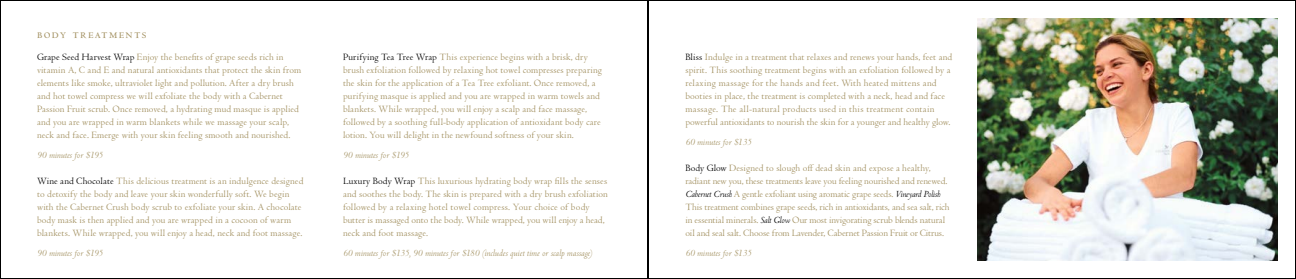
<style>
.page{position:relative;width:1296px;height:279px;background:#fff}
.page>*{position:absolute;margin:0;border:0;box-sizing:border-box;transform-origin:0 0}
.t1{font:14px "Centaur MT SC";letter-spacing:.095em;color:#a39161}
.t2{font:10px/13px "Centaur MT Std";letter-spacing:.01em;color:#a39161}
.t3{font:italic 10px "Centaur MT Std";color:#a39161}
.s1{color:#000}
.s2{font-style:italic;color:#000}
</style>
<div class="page">
<div style="left:0;top:0;width:648px;height:279px;border:1px solid #000"></div>
<div style="left:648px;top:0;width:648px;height:279px;border:1px solid #000"></div>
<img style="left:977px;top:18px;width:301px;height:243px">
<h1 class="t1" style="left:37px;top:26px;width:111px">body treatments</h1>
<p class="t2" style="left:37px;top:51px;width:266px"><span class="s1">Grape Seed Harvest Wrap</span> Enjoy the benefits of grape seeds rich in vitamin A, C and E and natural antioxidants that protect the skin from elements like smoke, ultraviolet light and pollution. After a dry brush and hot towel compress we will exfoliate the body with a Cabernet Passion Fruit scrub. Once removed, a hydrating mud masque is applied and you are wrapped in warm blankets while we massage your scalp, neck and face. Emerge with your skin feeling smooth and nourished.</p>
<p class="t3" style="left:37px;top:149px;width:67px">90 minutes for $195</p>
<p class="t2" style="left:37px;top:175px;width:268px"><span class="s1">Wine and Chocolate</span> This delicious treatment is an indulgence designed to detoxify the body and leave your skin wonderfully soft. We begin with the Cabernet Crush body scrub to exfoliate your skin. A chocolate body mask is then applied and you are wrapped in a cocoon of warm blankets. While wrapped, you will enjoy a head, neck and foot massage.</p>
<p class="t3" style="left:37px;top:247px;width:67px">90 minutes for $195</p>
<p class="t2" style="left:343px;top:51px;width:260px"><span class="s1">Purifying Tea Tree Wrap</span> This experience begins with a brisk, dry brush exfoliation followed by relaxing hot towel compresses preparing the skin for the application of a Tea Tree exfoliant. Once removed, a purifying masque is applied and you are wrapped in warm towels and blankets. While wrapped, you will enjoy a scalp and face massage, followed by a soothing full-body application of antioxidant body care lotion. You will delight in the newfound softness of your skin.</p>
<p class="t3" style="left:343px;top:149px;width:67px">90 minutes for $195</p>
<p class="t2" style="left:343px;top:175px;width:266px"><span class="s1">Luxury Body Wrap</span> This luxurious hydrating body wrap fills the senses and soothes the body. The skin is prepared with a dry brush exfoliation followed by a relaxing hotel towel compress. Your choice of body butter is massaged onto the body. While wrapped, you will enjoy a head, neck and foot massage.</p>
<p class="t3" style="left:343px;top:247px;width:251px">60 minutes for $135, 90 minutes for $180 (includes quiet time or scalp massage)</p>
<p class="t2" style="left:685px;top:51px;width:268px"><span class="s1">Bliss</span> Indulge in a treatment that relaxes and renews your hands, feet and spirit. This soothing treatment begins with an exfoliation followed by a relaxing massage for the hands and feet. With heated mittens and booties in place, the treatment is completed with a neck, head and face massage. The all-natural products used in this treatment contain powerful antioxidants to nourish the skin for a younger and healthy glow.</p>
<p class="t3" style="left:685px;top:136px;width:68px">60 minutes for $135</p>
<p class="t2" style="left:685px;top:162px;width:266px"><span class="s1">Body Glow</span> Designed to slough off dead skin and expose a healthy, radiant new you, these treatments leave you feeling nourished and renewed.<br><span class="s2">Cabernet Crush</span> A gentle exfoliant using aromatic grape seeds. <span class="s2">Vineyard Polish </span>This treatment combines grape seeds, rich in antioxidants, and sea salt, rich in essential minerals. <span class="s2">Salt Glow</span> Our most invigorating scrub blends natural oil and seal salt. Choose from Lavender, Cabernet Passion Fruit or Citrus.</p>
<p class="t3" style="left:685px;top:247px;width:68px">60 minutes for $135</p>
</div>
